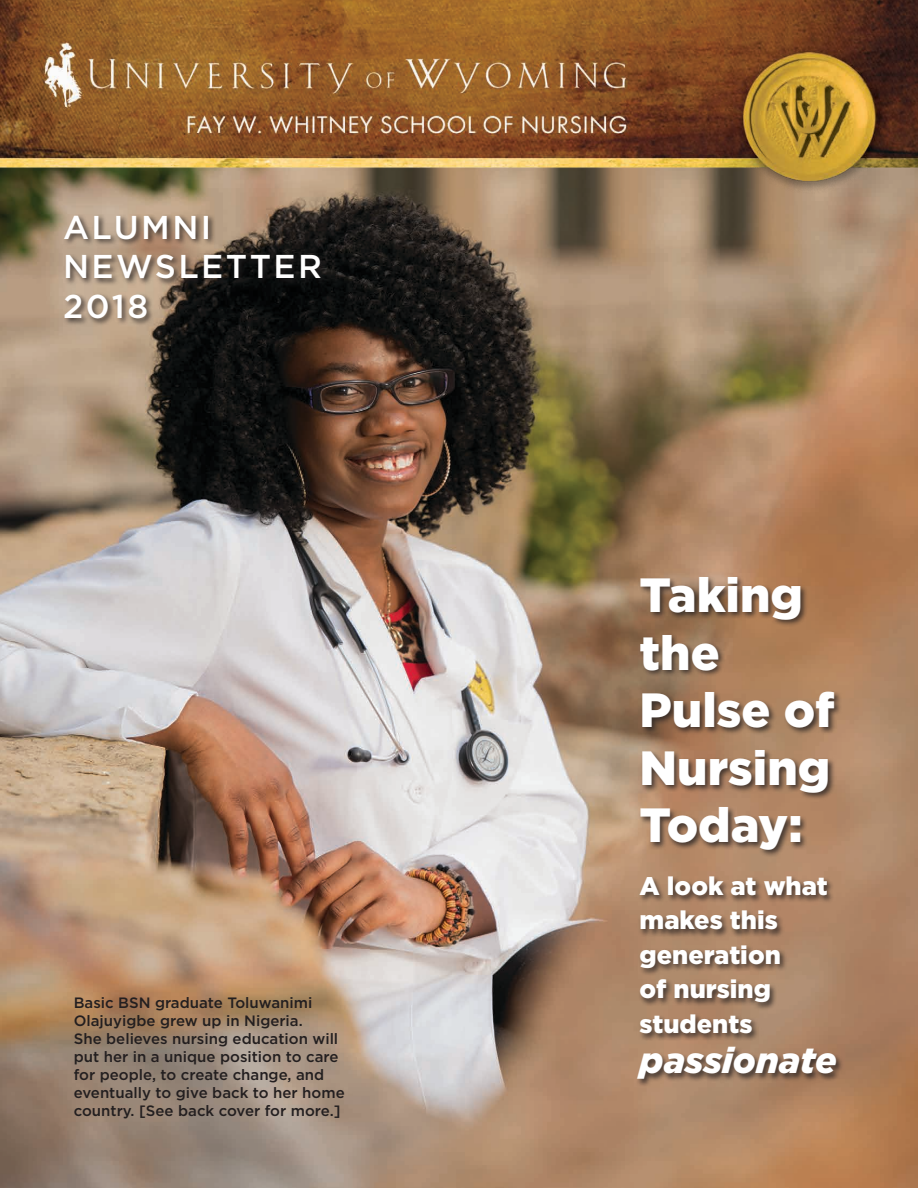
<style>
.page{position:relative;width:918px;height:1188px;background:#fff}
.page>*{position:absolute;margin:0;border:0;box-sizing:border-box;transform-origin:0 0}
.t1{font:900 48px/57.6px "Gotham";color:#fff}
.t2{font:italic 900 36px "Gotham";color:#fff}
.t3{font:500 33px/39.6px "Gotham";letter-spacing:.075em;color:#fff}
.t4{font:900 25.5px/34.5px "Gotham";color:#fff}
.t5{font:500 15px/18px "Gotham";color:#231f20}
</style>
<div class="page">
<img style="left:0;top:216px;width:918px;height:972px">
<img style="left:0;top:0;width:918px;height:216px">
<div style="left:63px;top:214px;width:265px;height:112px;background:#231f20;opacity:.75"></div>
<div style="left:636px;top:575px;width:208px;height:512px;background:#231f20;opacity:.75"></div>
<h3 class="t3" style="left:63px;top:207px;width:261px">ALUMNI<br>NEWSLETTER<br>2018</h3>
<p class="t5" style="left:74px;top:994px;width:272px">Basic BSN graduate Toluwanimi Olajuyigbe grew up in Nigeria.<br>She believes nursing education will put her in a unique position to care for people, to create change, and eventually to give back to her home country. [See back cover for more.]</p>
<h1 class="t1" style="left:640px;top:566px;width:196px">Taking the<br>Pulse of<br>Nursing<br>Today:</h1>
<h3 class="t4" style="left:640px;top:868px;width:190px">A look at what makes this generation<br>of nursing students</h3>
<h2 class="t2" style="left:640px;top:1036px;width:199px">passionate</h2>
</div>
